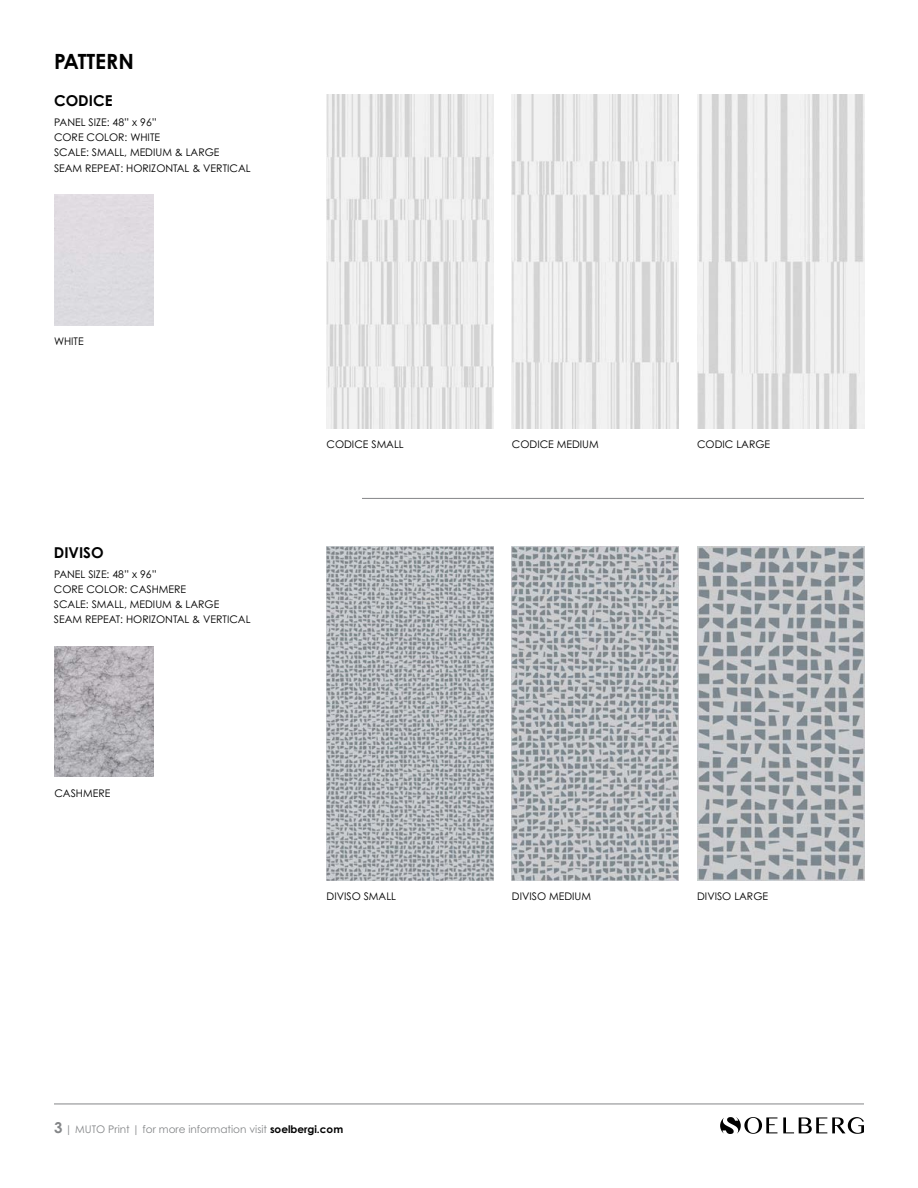
<style>
.page{position:relative;width:918px;height:1188px;background:#fff}
.page>*{position:absolute;margin:0;border:0;box-sizing:border-box;transform-origin:0 0}
.t1{font:700 21px "Century Gothic Std";color:#000}
.t2{font:700 15px "Century Gothic Std";color:#000}
.t3{font:10.5px "Century Gothic Std";color:#000}
.t4{font:10.5px "Century Gothic Std";color:#848688}
.s1{font-weight:700;font-size:15px}
.s2{font-weight:700;color:#000}
</style>
<div class="page">
<hr style="left:54px;top:1104px;width:810px;height:1px;background:#848688">
<svg style="left:783px;top:1117px;width:81px;height:17px"></svg>
<svg style="left:720px;top:1117px;width:57px;height:17px"></svg>
<img style="left:327px;top:95px;width:166px;height:333px">
<img style="left:327px;top:546px;width:166px;height:334px">
<img style="left:512px;top:95px;width:167px;height:333px">
<img style="left:512px;top:546px;width:167px;height:334px">
<img style="left:697px;top:95px;width:167px;height:333px">
<img style="left:697px;top:546px;width:167px;height:334px">
<img style="left:54px;top:646px;width:99px;height:131px">
<hr style="left:362px;top:498px;width:502px;height:1px;background:#848688">
<h1 class="t1" style="left:54px;top:49px;width:81px">PATTERN</h1>
<h2 class="t2" style="left:54px;top:91px;width:60px">CODICE</h2>
<p class="t3" style="left:54px;top:116px;width:104px">PANEL SIZE: 48” x 96”</p>
<p class="t3" style="left:54px;top:131px;width:108px">CORE COLOR: WHITE</p>
<p class="t3" style="left:54px;top:146px;width:167px">SCALE: SMALL, MEDIUM &amp; LARGE</p>
<p class="t3" style="left:54px;top:161px;width:198px">SEAM REPEAT: HORIZONTAL &amp; VERTICAL</p>
<p class="t3" style="left:54px;top:335px;width:31px">WHITE</p>
<h2 class="t2" style="left:54px;top:543px;width:51px">DIVISO</h2>
<p class="t3" style="left:54px;top:567px;width:104px">PANEL SIZE: 48” x 96”</p>
<p class="t3" style="left:54px;top:583px;width:134px">CORE COLOR: CASHMERE</p>
<p class="t3" style="left:54px;top:598px;width:167px">SCALE: SMALL, MEDIUM &amp; LARGE</p>
<p class="t3" style="left:54px;top:613px;width:198px">SEAM REPEAT: HORIZONTAL &amp; VERTICAL</p>
<p class="t3" style="left:54px;top:786px;width:57px">CASHMERE</p>
<p class="t3" style="left:327px;top:438px;width:79px">CODICE SMALL</p>
<p class="t3" style="left:327px;top:890px;width:71px">DIVISO SMALL</p>
<p class="t4" style="left:54px;top:1123px;width:291px"><span class="s1">3</span> | MUTO Print | for more information visit <span class="s2">soelbergi.com</span></p>
<p class="t3" style="left:512px;top:438px;width:88px">CODICE MEDIUM</p>
<p class="t3" style="left:697px;top:438px;width:75px">CODIC LARGE</p>
<p class="t3" style="left:512px;top:890px;width:81px">DIVISO MEDIUM</p>
<p class="t3" style="left:697px;top:890px;width:72px">DIVISO LARGE</p>
</div>
